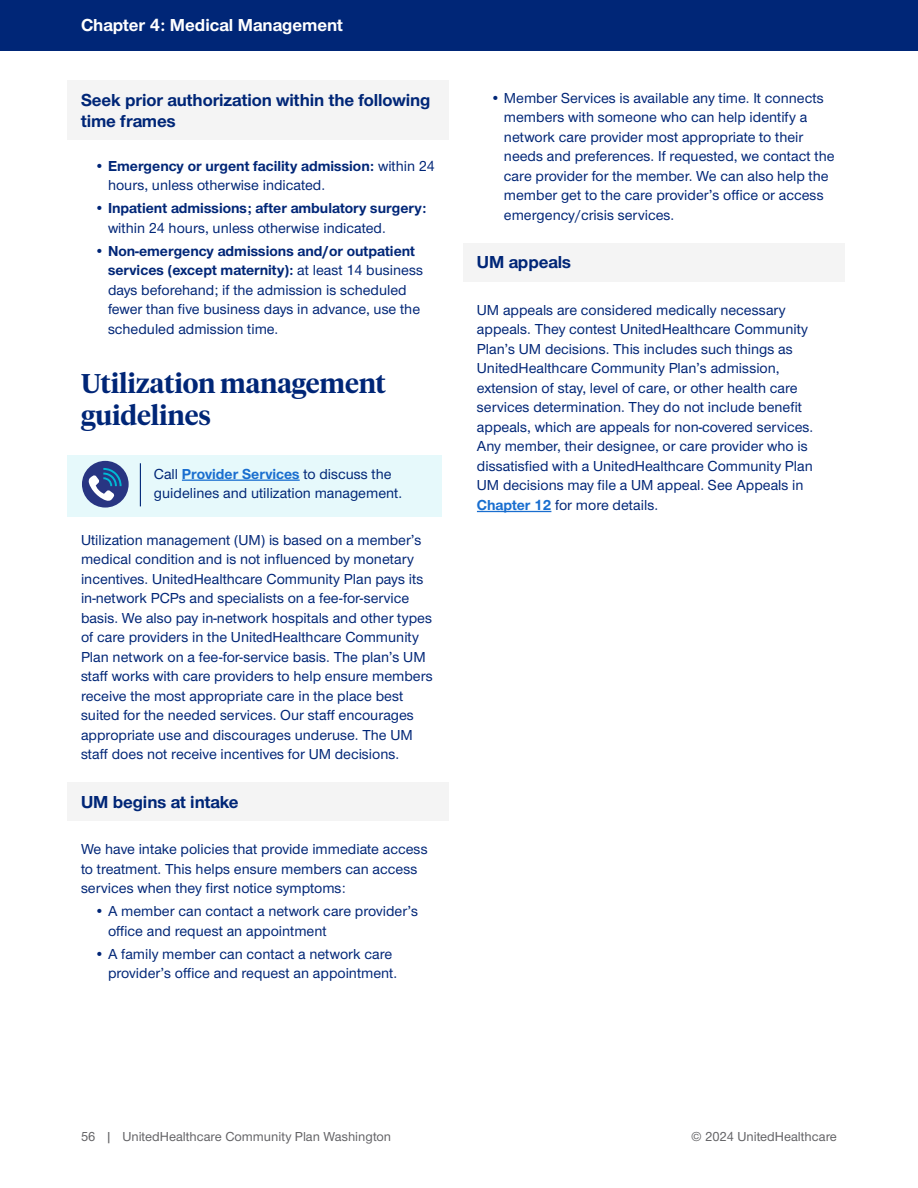
<style>
.page{position:relative;width:918px;height:1188px;background:#fff}
.page>*{position:absolute;margin:0;border:0;box-sizing:border-box;transform-origin:0 0}
.BLUE_MAIN_HEADER{font:600 27px/32.4px "UHC Serif Headline";letter-spacing:-.005em;color:#002677}
.BLUE_SUBHEAD{font:700 18px/21.6px "UHC Sans";letter-spacing:-.005em;color:#002677}
.t1{font:700 18px "UHC Sans";color:#fff}
.BODY{font:500 15px/19.5px "UHC Sans";color:#002677}
.t2{font:700 15px/19.5px "UHC Sans";color:#002677}
.CTA{font:500 15px/19.5px "UHC Sans";color:#002677}
.t3{font:13.5px "UHC Sans";color:#636366}
.s1{font-weight:700}
.s2{font-weight:500}
.s3{font-weight:700;color:#196ecf}
</style>
<div class="page">
<div style="left:0;top:0;width:918px;height:51px;background:#002677"></div>
<div style="left:68px;top:80px;width:381px;height:60px;background:#f4f4f4"></div>
<div style="left:68px;top:455px;width:374px;height:62px;background:#e6f9fb"></div>
<hr style="left:182px;top:480px;width:118px;height:1px;background:#196ecf">
<div style="left:68px;top:782px;width:381px;height:38px;background:#f4f4f4"></div>
<div style="left:82px;top:461px;width:47px;height:46px;background:#283582;border-radius:50%"></div>
<svg style="left:88px;top:468px;width:34px;height:33px"></svg>
<hr style="left:140px;top:463px;width:1px;height:43px;background:#002677">
<div style="left:463px;top:243px;width:382px;height:38px;background:#f4f4f4"></div>
<hr style="left:477px;top:511px;width:74px;height:1px;background:#196ecf">
<p class="t1" style="left:81px;top:13px;width:264px">Chapter 4: Medical Management</p>
<p class="BLUE_SUBHEAD" style="left:81px;top:88px;width:351px">Seek prior authorization within the following time frames</p>
<p class="BODY" style="left:108px;top:155px;width:328px;text-indent:-14px">• <span class="s1">Emergency or urgent facility admission:</span> within 24 hours, unless otherwise indicated.</p>
<p class="t2" style="left:108px;top:198px;width:320px;text-indent:-14px"><span class="s2">•</span> Inpatient admissions; after ambulatory surgery: <span class="s2">within 24 hours, unless otherwise indicated.</span></p>
<p class="BODY" style="left:108px;top:240px;width:317px;text-indent:-14px">• <span class="s1">Non-emergency admissions and/or outpatient services (except maternity):</span> at least 14 business days beforehand; if the admission is scheduled fewer than five business days in advance, use the scheduled admission time.</p>
<p class="BLUE_MAIN_HEADER" style="left:81px;top:366px;width:307px">Utilization management guidelines</p>
<p class="CTA" style="left:154px;top:463px;width:250px">Call <span class="s3">Provider Services</span> to discuss the guidelines and utilization management.</p>
<p class="BODY" style="left:81px;top:529px;width:353px">Utilization management (UM) is based on a member’s medical condition and is not influenced by monetary incentives. UnitedHealthcare Community Plan pays its in-network PCPs and specialists on a fee-for-service basis. We also pay in-network hospitals and other types of care providers in the UnitedHealthcare Community Plan network on a fee-for-service basis. The plan’s UM staff works with care providers to help ensure members receive the most appropriate care in the place best suited for the needed services. Our staff encourages appropriate use and discourages underuse. The UM staff does not receive incentives for UM decisions.</p>
<p class="BLUE_SUBHEAD" style="left:81px;top:790px;width:159px">UM begins at intake</p>
<p class="BODY" style="left:81px;top:839px;width:348px">We have intake policies that provide immediate access to treatment. This helps ensure members can access services when they first notice symptoms:</p>
<p class="BODY" style="left:108px;top:901px;width:312px;text-indent:-14px">• A member can contact a network care provider’s office and request an appointment</p>
<p class="BODY" style="left:108px;top:943px;width:291px;text-indent:-14px">• A family member can contact a network care provider’s office and request an appointment.</p>
<p class="BODY" style="left:504px;top:88px;width:332px;text-indent:-14px">• Member Services is available any time. It connects members with someone who can help identify a network care provider most appropriate to their needs and preferences. If requested, we contact the care provider for the member. We can also help the member get to the care provider’s office or access emergency/crisis services.</p>
<p class="BLUE_SUBHEAD" style="left:477px;top:251px;width:96px">UM appeals</p>
<p class="BODY" style="left:477px;top:300px;width:338px">UM appeals are considered medically necessary appeals. They contest UnitedHealthcare Community Plan’s UM decisions. This includes such things as UnitedHealthcare Community Plan’s admission, extension of stay, level of care, or other health care services determination. They do not include benefit appeals, which are appeals for non-covered services.<br>Any member, their designee, or care provider who is dissatisfied with a UnitedHealthcare Community Plan UM decisions may file a UM appeal. See Appeals in <span class="s3">Chapter 12</span> for more details.</p>
<p class="t3" style="left:81px;top:1128px;width:312px">56 | UnitedHealthcare Community Plan Washington</p>
<p class="t3" style="left:691px;top:1128px;width:147px">© 2024 UnitedHealthcare</p>
</div>
